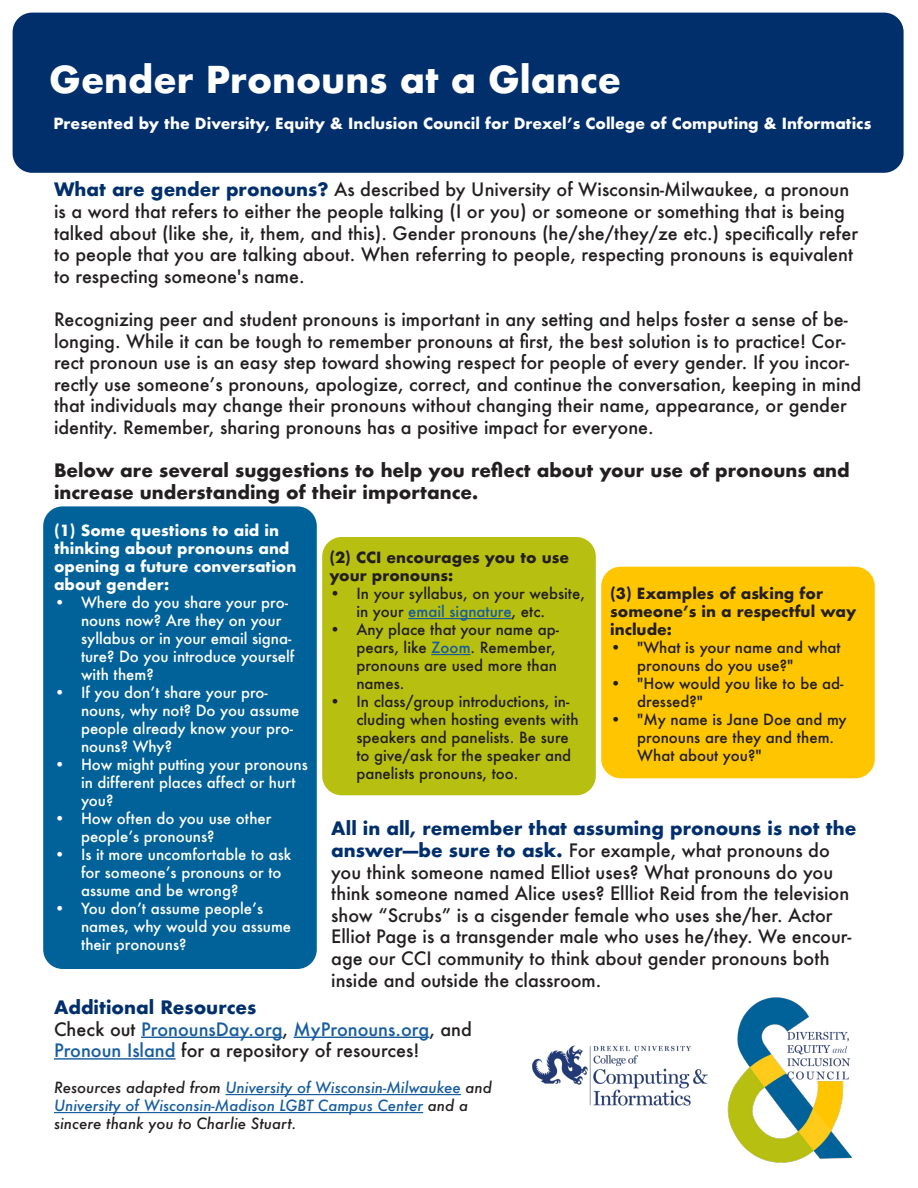
<style>
.page{position:relative;width:918px;height:1188px;background:#fff}
.page>*{position:absolute;margin:0;border:0;box-sizing:border-box;transform-origin:0 0}
.t1{font:700 36px "Futura";color:#fff}
.t2{font:500 18px/21.6px "Futura";color:#231f20}
.t3{font:700 18px/21.6px "Futura";color:#231f20}
.t4{font:500 18px/21.6px "Futura";color:#175d9e}
.t5{font:700 18px "Futura";color:#002f6c}
.t6{font:500 15px/18px "Futura";color:#fff}
.t7{font:500 15px/18px "Futura";color:#231f20}
.t8{font:700 15px/18px "Futura";color:#fff}
.t9{font:italic 500 15px/18px "Futura";color:#175d9e}
.t10{font:700 15px/18px "Futura";color:#231f20}
.s1{font-weight:700;color:#002f6c}
.s2{color:#175d9e}
.s3{color:#231f20}
</style>
<div class="page">
<img style="left:532px;top:997px;width:321px;height:166px">
<div style="left:13px;top:13px;width:891px;height:160px;background:#002f6c;border-radius:20px"></div>
<div style="left:43px;top:506px;width:274px;height:463px;background:#006298;border-radius:20px"></div>
<div style="left:322px;top:537px;width:274px;height:258px;background:#b7bf10;border-radius:20px"></div>
<div style="left:601px;top:567px;width:274px;height:211px;background:#ffc600;border-radius:20px"></div>
<hr style="left:141px;top:1037px;width:142px;height:1px;background:#175d9e">
<hr style="left:294px;top:1037px;width:135px;height:1px;background:#175d9e">
<hr style="left:54px;top:1058px;width:122px;height:2px;background:#175d9e">
<hr style="left:226px;top:1094px;width:235px;height:1px;background:#175d9e">
<hr style="left:54px;top:1112px;width:369px;height:1px;background:#175d9e">
<hr style="left:408px;top:618px;width:104px;height:1px;background:#175d9e">
<hr style="left:431px;top:654px;width:40px;height:1px;background:#175d9e">
<p class="t1" style="left:49px;top:54px;width:573px">Gender Pronouns at a Glance</p>
<p class="t8" style="left:53px;top:114px;width:819px">Presented by the Diversity, Equity &amp; Inclusion Council for Drexel’s College of Computing &amp; Informatics</p>
<p class="t2" style="left:54px;top:179px;width:806px"><span class="s1">What are gender pronouns?</span> As described by University of Wisconsin-Milwaukee, a pronoun is a word that refers to either the people talking (I or you) or someone or something that is being talked about (like she, it, them, and this). Gender pronouns (he/she/they/ze etc.) specifically refer to people that you are talking about. When referring to people, respecting pronouns is equivalent to respecting someone's name.</p>
<p class="t2" style="left:54px;top:308px;width:809px">Recognizing peer and student pronouns is important in any setting and helps foster a sense of be&shy;longing. While it can be tough to remember pronouns at first, the best solution is to practice! Cor&shy;rect pronoun use is an easy step toward showing respect for people of every gender. If you incor&shy;rectly use someone’s pronouns, apologize, correct, and continue the conversation, keeping in mind that individuals may change their pronouns without changing their name, appearance, or gender identity. Remember, sharing pronouns has a positive impact for everyone.</p>
<p class="t3" style="left:54px;top:460px;width:797px">Below are several suggestions to help you reflect about your use of pronouns and increase understanding of their importance.</p>
<p class="t8" style="left:54px;top:521px;width:244px">(1) Some questions to aid in thinking about pronouns and opening a future conversation about gender:</p>
<p class="t6" style="left:81px;top:593px;width:215px;text-indent:-27px">• Where do you share your pro&shy;nouns now? Are they on your syllabus or in your email signa&shy;ture? Do you introduce yourself with them?</p>
<p class="t6" style="left:81px;top:683px;width:220px;text-indent:-27px">• If you don’t share your pro&shy;nouns, why not? Do you assume people already know your pro&shy;nouns? Why?</p>
<p class="t6" style="left:81px;top:755px;width:228px;text-indent:-27px">• How might putting your pronouns in different places affect or hurt you?</p>
<p class="t6" style="left:81px;top:809px;width:192px;text-indent:-27px">• How often do you use other people’s pronouns?</p>
<p class="t6" style="left:81px;top:845px;width:212px;text-indent:-27px">• Is it more uncomfortable to ask for someone’s pronouns or to assume and be wrong?</p>
<p class="t6" style="left:81px;top:899px;width:212px;text-indent:-27px">• You don’t assume people’s names, why would you assume their pronouns?</p>
<p class="t10" style="left:329px;top:548px;width:241px">(2) CCI encourages you to use your pronouns:</p>
<p class="t7" style="left:356px;top:584px;width:230px;text-indent:-27px">• In your syllabus, on your website, in your <span class="s2">email signature</span>, etc.</p>
<p class="t7" style="left:356px;top:620px;width:204px;text-indent:-27px">• Any place that your name ap&shy;pears, like <span class="s2">Zoom</span>. Remember, pronouns are used more than names.</p>
<p class="t7" style="left:356px;top:692px;width:224px;text-indent:-27px">• In class/group introductions, in&shy;cluding when hosting events with speakers and panelists. Be sure to give/ask for the speaker and panelists pronouns, too.</p>
<p class="t10" style="left:610px;top:584px;width:248px">(3) Examples of asking for someone’s in a respectful way include:</p>
<p class="t7" style="left:637px;top:638px;width:205px;text-indent:-27px">• "What is your name and what pronouns do you use?"</p>
<p class="t7" style="left:637px;top:674px;width:208px;text-indent:-27px">• "How would you like to be ad&shy;dressed?"</p>
<p class="t7" style="left:637px;top:710px;width:211px;text-indent:-27px">• "My name is Jane Doe and my pronouns are they and them.<br>What about you?"</p>
<p class="t2" style="left:331px;top:818px;width:527px"><span class="s1">All in all, remember that assuming pronouns is not the answer—be sure to ask.</span> For example, what pronouns do you think someone named Elliot uses? What pronouns do you think someone named Alice uses? Ellliot Reid from the television show “Scrubs” is a cisgender female who uses she/her. Actor Elliot Page is a transgender male who uses he/they. We encour&shy;age our CCI community to think about gender pronouns both inside and outside the classroom.</p>
<p class="t5" style="left:54px;top:994px;width:204px">Additional Resources</p>
<p class="t4" style="left:54px;top:1018px;width:419px"><span class="s3">Check out</span> PronounsDay.org<span class="s3">,</span> MyPronouns.org<span class="s3">, and<br></span>Pronoun Island <span class="s3">for a repository of resources!</span></p>
<p class="t9" style="left:54px;top:1078px;width:440px"><span class="s3">Resources adapted from</span> University of Wisconsin-Milwaukee <span class="s3">and<br></span>University of Wisconsin-Madison LGBT Campus Center <span class="s3">and a sincere thank you to Charlie Stuart.</span></p>
</div>
